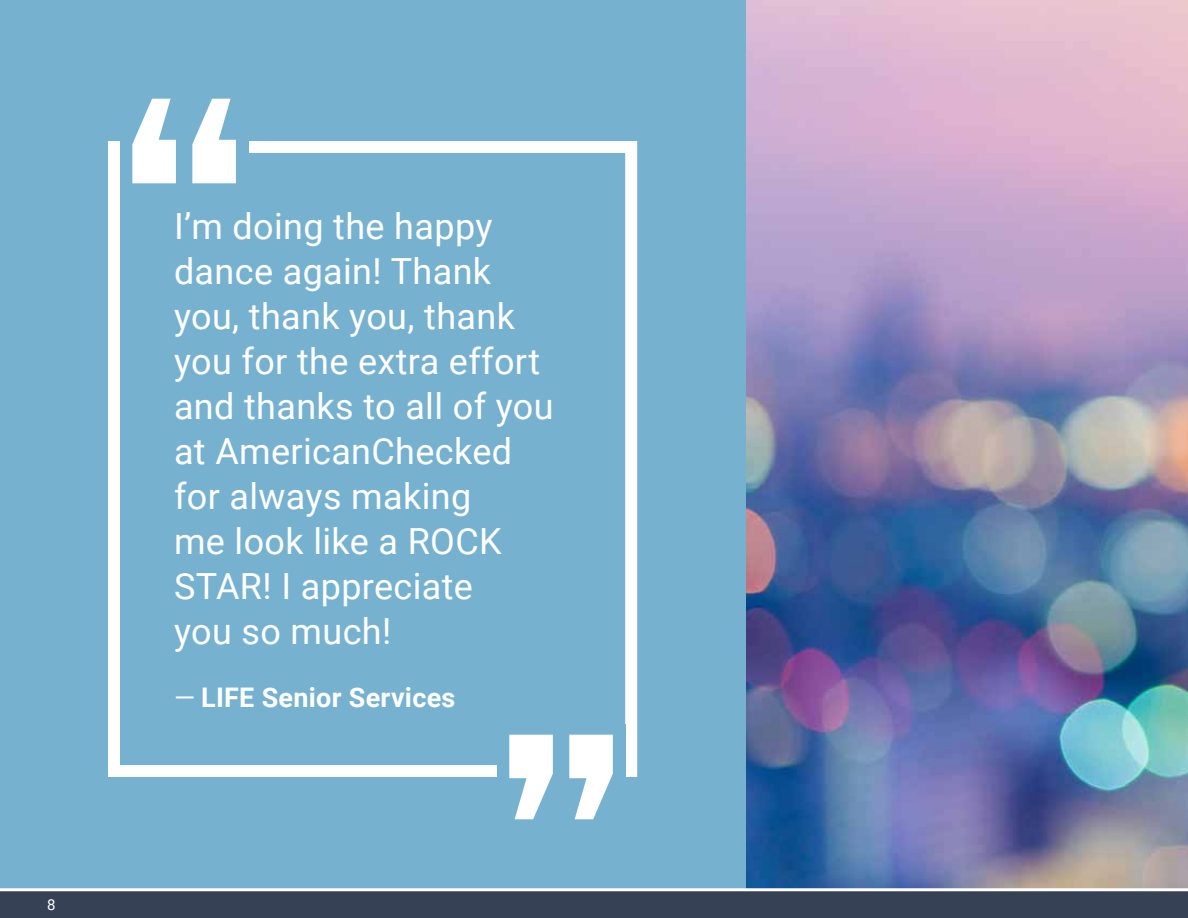
<style>
.page{position:relative;width:1188px;height:918px;background:#fff}
.page>*{position:absolute;margin:0;border:0;box-sizing:border-box;transform-origin:0 0}
.t1{font:36px/45px "Roboto";letter-spacing:.01em;color:#fff}
.t2{font:700 27px "Roboto";letter-spacing:.01em;color:#fff}
.t3{font:15px "Roboto";color:#fff}
.s1{font-weight:400}
</style>
<div class="page">
<img style="left:745px;top:0;width:443px;height:888px">
<div style="left:0;top:0;width:745px;height:891px;background:#76b1cf"></div>
<div style="left:108px;top:141px;width:529px;height:636px;border:12px solid #fff"></div>
<div style="left:120px;top:88px;width:128px;height:106px;background:#76b1cf"></div>
<svg style="left:132px;top:99px;width:104px;height:84px"></svg>
<div style="left:497px;top:724px;width:128px;height:106px;background:#76b1cf"></div>
<svg style="left:509px;top:735px;width:104px;height:84px"></svg>
<div style="left:0;top:891px;width:1188px;height:27px;background:#364156"></div>
<hr style="left:0;top:888px;width:1188px;height:3px;background:#fff">
<p class="t3" style="left:47px;top:894px;width:10px">8</p>
<p class="t1" style="left:174px;top:202px;width:381px">I’m doing the happy dance again! Thank you, thank you, thank you for the extra effort and thanks to all of you at AmericanChecked for always making<br>me look like a ROCK<br>STAR! I appreciate<br>you so much!</p>
<p class="t2" style="left:174px;top:678px;width:283px"><span class="s1">—</span> LIFE Senior Services</p>
</div>
